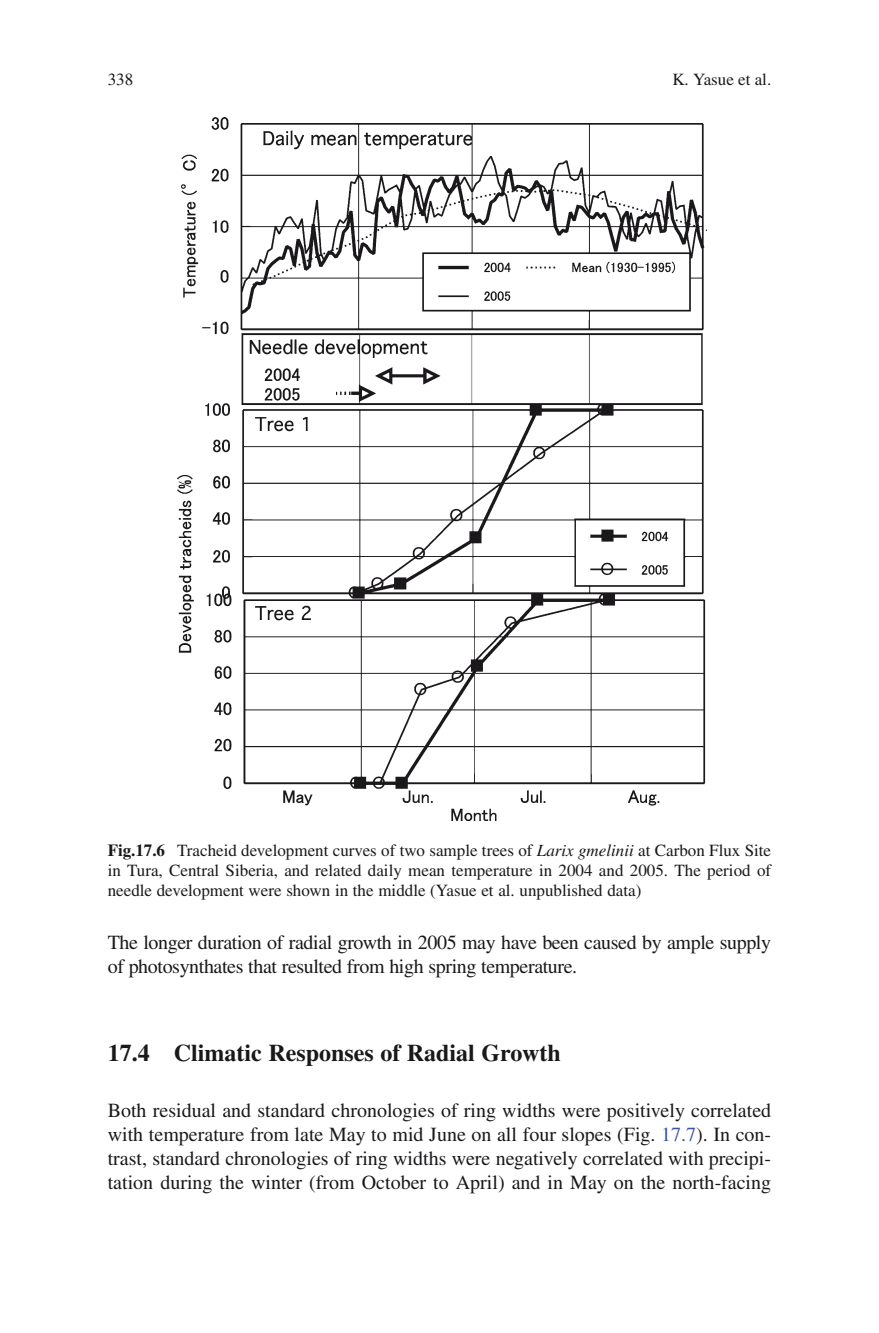
<style>
.page{position:relative;width:879px;height:1333px;background:#fff}
.page>*{position:absolute;margin:0;border:0;box-sizing:border-box;transform-origin:0 0}
.t1{font:700 24px "Times";color:#1a181b}
.t2{font:20px/24px "Times";letter-spacing:-.02em;color:#1a181b}
.t3{font:17px/20px "Times";color:#1a181b;text-align:justify}
.s1{font-weight:700}
.s2{font-style:italic}
.s3{color:#3952a4}
</style>
<div class="page">
<img style="left:178px;top:117px;width:528px;height:703px">
<p class="t3" style="left:108px;top:70px;width:27px">338</p>
<p class="t3" style="left:672px;top:70px;width:100px">K. Yasue et al.</p>
<p class="t3" style="left:108px;top:840px;width:665px"><span class="s1">Fig.17.6</span> Tracheid development curves of two sample trees of <span class="s2">Larix gmelinii</span> at Carbon Flux Site in Tura, Central Siberia, and related daily mean temperature in 2004 and 2005. The period of needle development were shown in the middle (Yasue et al. unpublished data)</p>
<p class="t2" style="left:108px;top:930px;width:665px">The longer duration of radial growth in 2005 may have been caused by ample supply of photosynthates that resulted from high spring temperature.</p>
<p class="t1" style="left:108px;top:1038px;width:455px">17.4 Climatic Responses of Radial Growth</p>
<p class="t2" style="left:108px;top:1098px;width:665px;text-align:justify">Both residual and standard chronologies of ring widths were positively correlated with temperature from late May to mid June on all four slopes (Fig. <span class="s3">17.7</span>). In con&shy;trast, standard chronologies of ring widths were negatively correlated with precipi&shy;tation during the winter (from October to April) and in May on the north-facing</p>
</div>
